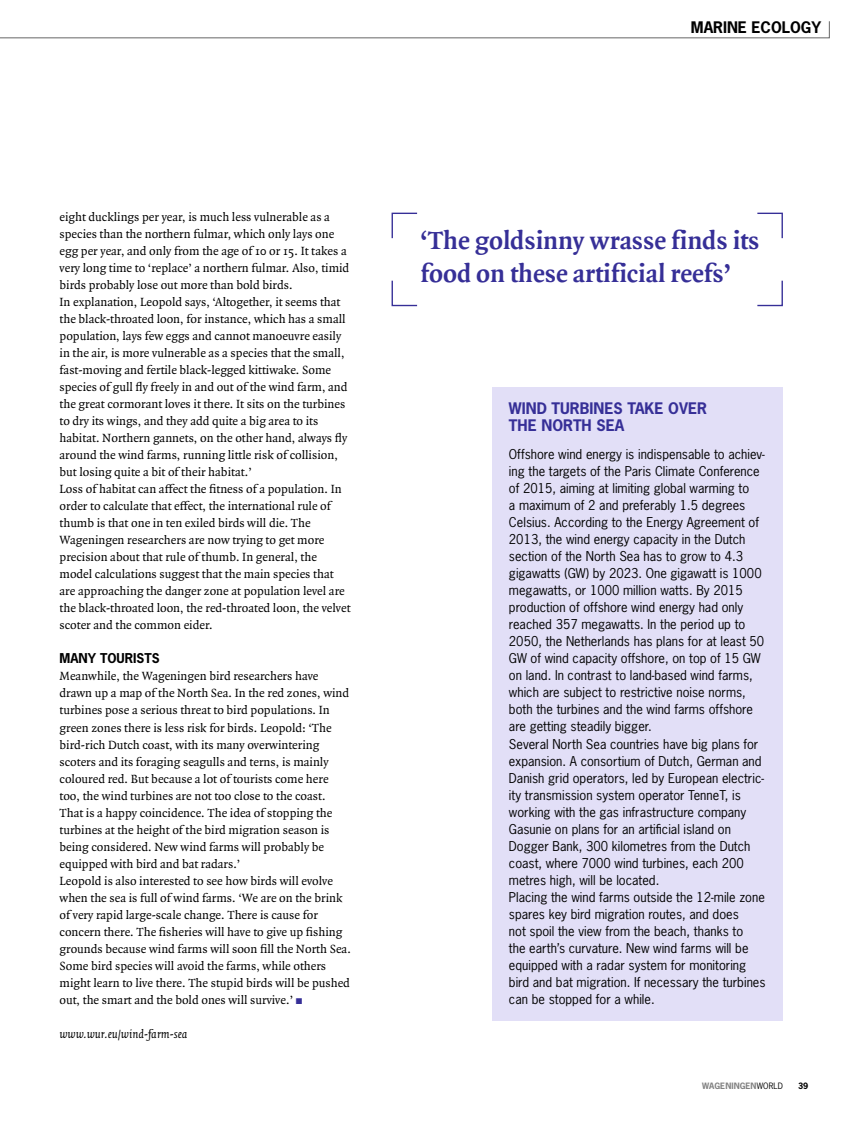
<style>
.page{position:relative;width:851px;height:1127px;background:#fff}
.page>*{position:absolute;margin:0;border:0;box-sizing:border-box;transform-origin:0 0}
.t1{font:700 27px/33px "Quadraat OT";color:#362f97}
.t2{font:700 15px/17px "News Gothic Std";color:#362f97}
.t3{font:700 15px "News Gothic Std";color:#000}
.t4{font:12.75px/17px "Quadraat OT";color:#000}
.t5{font:12.75px/17px "News Gothic Std";color:#000}
.t6{font:italic 12.75px "Quadraat OT";color:#000}
.t7{font:700 12.75px "News Gothic Std";color:#000}
.t8{font:700 8.25px "News Gothic Std";letter-spacing:.01em;color:#818181}
.t9{font:700 8.25px "News Gothic Std";color:#000}
.s1{font-weight:400;color:#000}
</style>
<div class="page">
<div style="left:492px;top:387px;width:290px;height:633px;background:#e2dff7"></div>
<svg style="left:391px;top:212px;width:27px;height:27px"></svg>
<svg style="left:391px;top:280px;width:27px;height:27px"></svg>
<svg style="left:757px;top:212px;width:26px;height:27px"></svg>
<svg style="left:757px;top:280px;width:26px;height:27px"></svg>
<svg style="left:0;top:21px;width:830px;height:18px"></svg>
<p class="t3" style="left:690px;top:17px;width:132px">MARINE ECOLOGY</p>
<p class="t4" style="left:60px;top:209px;width:292px">eight ducklings per year, is much less vulnerable as a species than the northern fulmar, which only lays one egg per year, and only from the age of 10 or 15. It takes a very long time to ‘replace’ a northern fulmar. Also, timid birds probably lose out more than bold birds.<br>In explanation, Leopold says, ‘Altogether, it seems that the black-throated loon, for instance, which has a small population, lays few eggs and cannot manoeuvre easily in the air, is more vulnerable as a species that the small, fast-moving and fertile black-legged kittiwake. Some species of gull fly freely in and out of the wind farm, and the great cormorant loves it there. It sits on the turbines to dry its wings, and they add quite a big area to its habitat. Northern gannets, on the other hand, always fly around the wind farms, running little risk of collision, but losing quite a bit of their habitat.’<br>Loss of habitat can affect the fitness of a population. In order to calculate that effect, the international rule of thumb is that one in ten exiled birds will die. The Wageningen researchers are now trying to get more precision about that rule of thumb. In general, the model calculations suggest that the main species that are approaching the danger zone at population level are the black-throated loon, the red-throated loon, the velvet scoter and the common eider.</p>
<p class="t7" style="left:60px;top:650px;width:102px">MANY TOURISTS</p>
<p class="t4" style="left:60px;top:668px;width:293px">Meanwhile, the Wageningen bird researchers have drawn up a map of the North Sea. In the red zones, wind turbines pose a serious threat to bird populations. In green zones there is less risk for birds. Leopold: ‘The bird-rich Dutch coast, with its many overwintering scoters and its foraging seagulls and terns, is mainly coloured red. But because a lot of tourists come here too, the wind turbines are not too close to the coast.<br>That is a happy coincidence. The idea of stopping the turbines at the height of the bird migration season is being considered. New wind farms will probably be equipped with bird and bat radars.’<br>Leopold is also interested to see how birds will evolve when the sea is full of wind farms. ‘We are on the brink of very rapid large-scale change. There is cause for concern there. The fisheries will have to give up fishing grounds because wind farms will soon fill the North Sea.<br>Some bird species will avoid the farms, while others might learn to live there. The stupid birds will be pushed out, the smart and the bold ones will survive.’</p>
<p class="t6" style="left:60px;top:1027px;width:129px">www.wur.eu/wind-farm-sea</p>
<h1 class="t1" style="left:420px;top:224px;width:340px">‘The goldsinny wrasse finds its food on these artificial reefs’</h1>
<p class="t2" style="left:509px;top:400px;width:199px">WIND TURBINES TAKE OVER<br>THE NORTH SEA</p>
<p class="t5" style="left:509px;top:446px;width:258px">Offshore wind energy is indispensable to achiev&shy;ing the targets of the Paris Climate Conference of 2015, aiming at limiting global warming to<br>a maximum of 2 and preferably 1.5 degrees Celsius. According to the Energy Agreement of 2013, the wind energy capacity in the Dutch section of the North Sea has to grow to 4.3 gigawatts (GW) by 2023. One gigawatt is 1000 megawatts, or 1000 million watts. By 2015 production of offshore wind energy had only reached 357 megawatts. In the period up to 2050, the Netherlands has plans for at least 50<br>GW of wind capacity offshore, on top of 15 GW on land. In contrast to land-based wind farms, which are subject to restrictive noise norms, both the turbines and the wind farms offshore are getting steadily bigger.<br>Several North Sea countries have big plans for expansion. A consortium of Dutch, German and Danish grid operators, led by European electric&shy;ity transmission system operator TenneT, is working with the gas infrastructure company Gasunie on plans for an artificial island on Dogger Bank, 300 kilometres from the Dutch coast, where 7000 wind turbines, each 200 metres high, will be located.<br>Placing the wind farms outside the 12-mile zone spares key bird migration routes, and does<br>not spoil the view from the beach, thanks to<br>the earth’s curvature. New wind farms will be equipped with a radar system for monitoring bird and bat migration. If necessary the turbines can be stopped for a while.</p>
<p class="t8" style="left:702px;top:1080px;width:82px">WAGENINGEN<span class="s1">WORLD</span></p>
<p class="t9" style="left:798px;top:1080px;width:12px">39</p>
</div>
